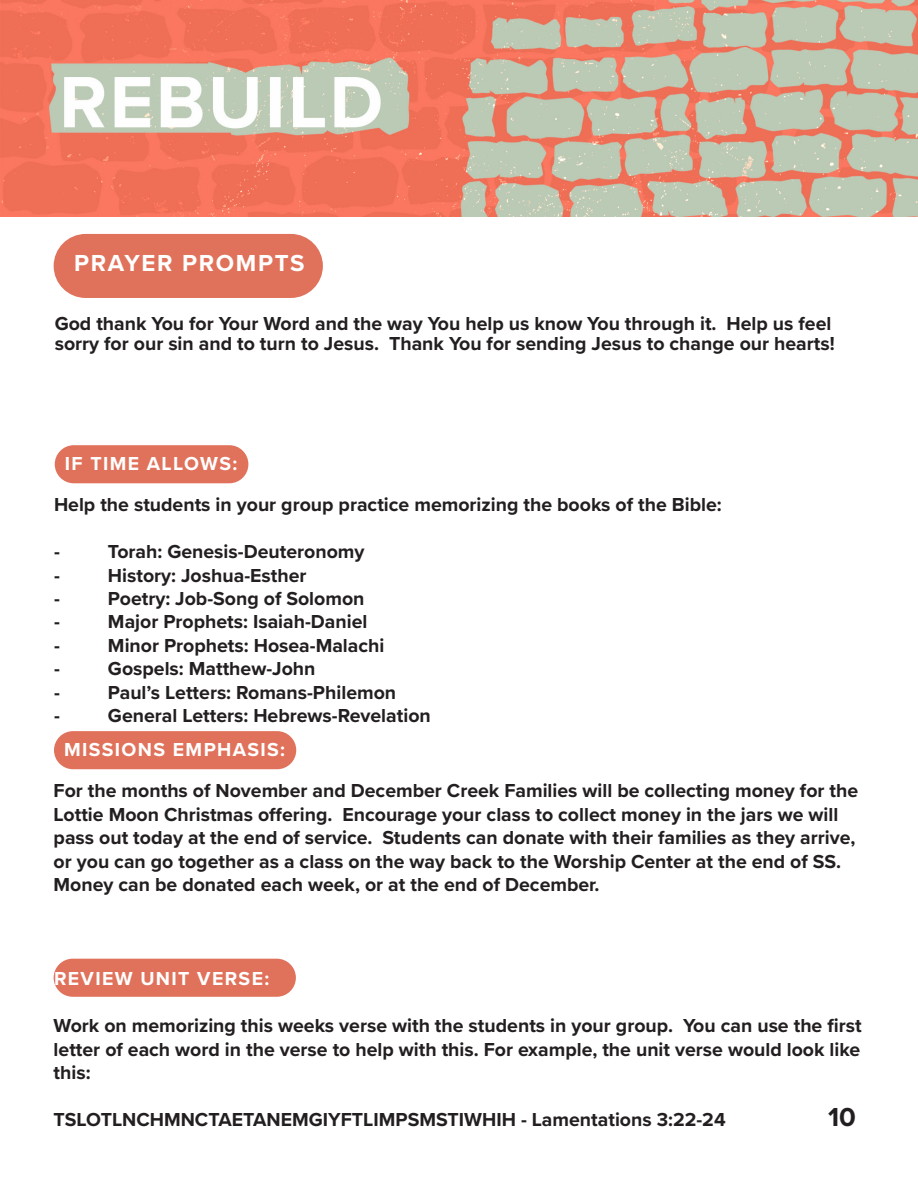
<style>
.page{position:relative;width:918px;height:1188px;background:#fff}
.page>*{position:absolute;margin:0;border:0;box-sizing:border-box;transform-origin:0 0}
.t1{font:700 27px "Proxima Nova";color:#231f20}
.Paragraph_Style_3{font:700 24px "Proxima Nova";letter-spacing:.07em;color:#fff}
.Paragraph_Style_10{font:700 19.5px/23.4px "Proxima Nova";color:#231f20}
.Paragraph_Style_1{font:700 19.5px "Proxima Nova";letter-spacing:.07em;color:#fff}
</style>
<div class="page">
<img style="left:0;top:0;width:918px;height:216px">
<div style="left:54px;top:234px;width:269px;height:64px;background:#e0725b;border-radius:32px"></div>
<div style="left:55px;top:445px;width:193px;height:38px;background:#e0725b;border-radius:19px"></div>
<div style="left:54px;top:731px;width:242px;height:38px;background:#e0725b;border-radius:19px"></div>
<div style="left:54px;top:959px;width:242px;height:38px;background:#e0725b;border-radius:19px"></div>
<p class="Paragraph_Style_3" style="left:74px;top:245px;width:232px">PRAYER PROMPTS</p>
<p class="Paragraph_Style_10" style="left:55px;top:314px;width:782px;line-height:19.5px">God thank You for Your Word and the way You help us know You through it. Help us feel sorry for our sin and to turn to Jesus. Thank You for sending Jesus to change our hearts!</p>
<p class="Paragraph_Style_1" style="left:65px;top:449px;width:174px">IF TIME ALLOWS:</p>
<p class="Paragraph_Style_10" style="left:54px;top:493px;width:669px">Help the students in your group practice memorizing the books of the Bible:</p>
<p class="Paragraph_Style_10" style="left:54px;top:540px;width:7px">-</p>
<p class="Paragraph_Style_10" style="left:108px;top:540px;width:258px">Torah: Genesis-Deuteronomy</p>
<p class="Paragraph_Style_10" style="left:54px;top:563px;width:7px">-</p>
<p class="Paragraph_Style_10" style="left:108px;top:563px;width:200px">History: Joshua-Esther</p>
<p class="Paragraph_Style_10" style="left:54px;top:586px;width:7px">-</p>
<p class="Paragraph_Style_10" style="left:108px;top:586px;width:258px">Poetry: Job-Song of Solomon</p>
<p class="Paragraph_Style_10" style="left:54px;top:610px;width:7px">-</p>
<p class="Paragraph_Style_10" style="left:108px;top:610px;width:261px">Major Prophets: Isaiah-Daniel</p>
<p class="Paragraph_Style_10" style="left:54px;top:633px;width:7px">-</p>
<p class="Paragraph_Style_10" style="left:108px;top:633px;width:278px">Minor Prophets: Hosea-Malachi</p>
<p class="Paragraph_Style_10" style="left:54px;top:657px;width:7px">-</p>
<p class="Paragraph_Style_10" style="left:108px;top:657px;width:209px">Gospels: Matthew-John</p>
<p class="Paragraph_Style_10" style="left:54px;top:680px;width:7px">-</p>
<p class="Paragraph_Style_10" style="left:108px;top:680px;width:290px">Paul’s Letters: Romans-Philemon</p>
<p class="Paragraph_Style_10" style="left:54px;top:703px;width:7px">-</p>
<p class="Paragraph_Style_10" style="left:108px;top:703px;width:324px">General Letters: Hebrews-Revelation</p>
<p class="Paragraph_Style_1" style="left:64px;top:735px;width:223px">MISSIONS EMPHASIS:</p>
<p class="Paragraph_Style_10" style="left:54px;top:779px;width:806px">For the months of November and December Creek Families will be collecting money for the Lottie Moon Christmas offering. Encourage your class to collect money in the jars we will pass out today at the end of service. Students can donate with their families as they arrive, or you can go together as a class on the way back to the Worship Center at the end of SS.<br>Money can be donated each week, or at the end of December.</p>
<p class="Paragraph_Style_1" style="left:54px;top:964px;width:217px">REVIEW UNIT VERSE:</p>
<p class="Paragraph_Style_10" style="left:54px;top:1014px;width:810px;text-align:justify">Work on memorizing this weeks verse with the students in your group. You can use the first letter of each word in the verse to help with this. For example, the unit verse would look like this:</p>
<p class="Paragraph_Style_10" style="left:54px;top:1107px;width:674px">TSLOTLNCHMNCTAETANEMGIYFTLIMPSMSTIWHIH - Lamentations 3:22-24</p>
<h1 class="t1" style="left:828px;top:1096px;width:29px">10</h1>
</div>
